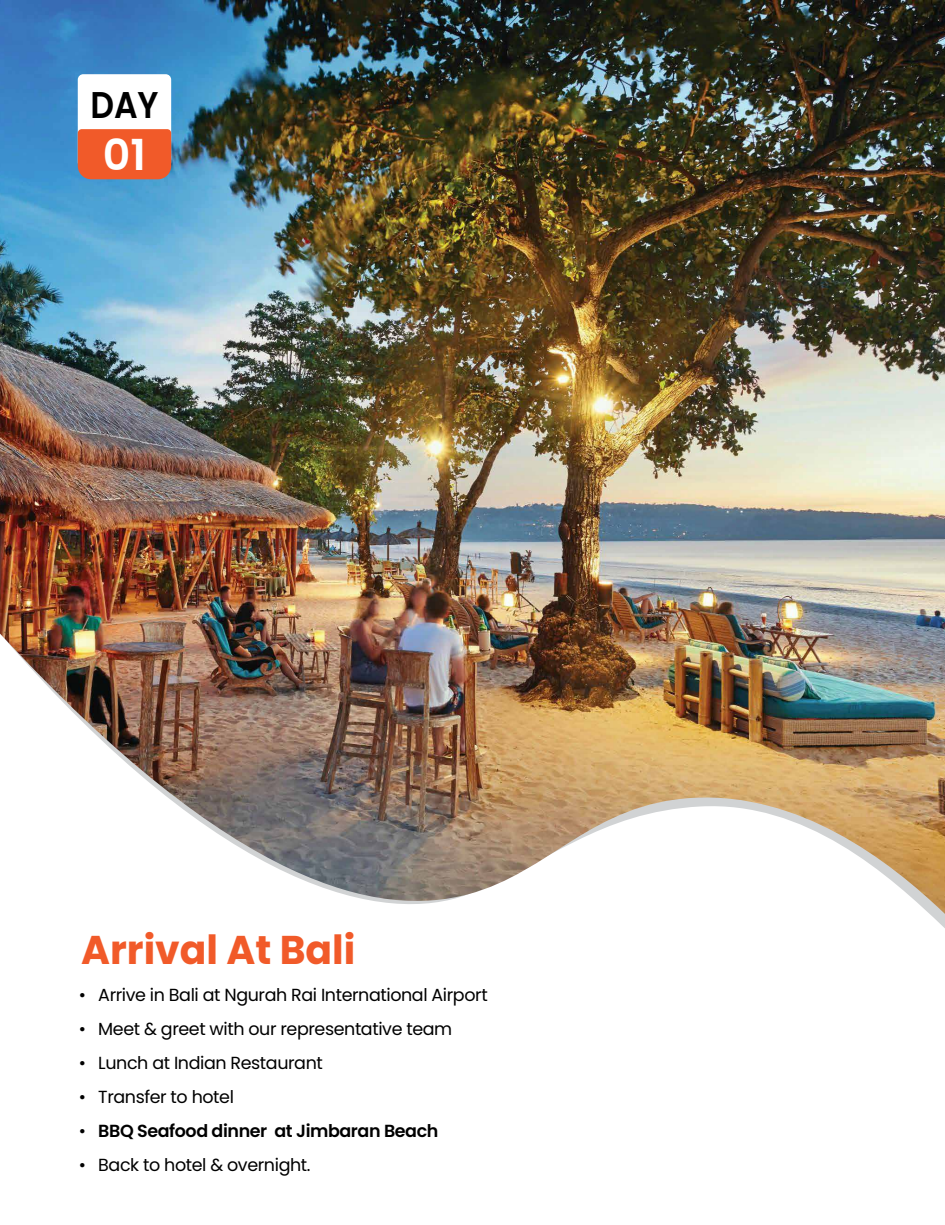
<style>
.page{position:relative;width:945px;height:1225px;background:#fff}
.page>*{position:absolute;margin:0;border:0;box-sizing:border-box;transform-origin:0 0}
.t1{font:600 42.7px "Poppins";color:#fff}
.t2{font:700 40.07px "Poppins";color:#f15a29}
.t3{font:600 37.19px "Poppins";color:#000;scale:.89 1}
.t4{font:17.5px "Poppins";letter-spacing:-.025em;color:#000}
.t5{font:600 17.5px "Poppins";letter-spacing:-.025em;color:#000}
.s1{font-weight:400}
</style>
<div class="page">
<img style="left:0;top:0;width:945px;height:914px">
<div style="left:78px;top:74px;width:93px;height:94px;background:#fff;border-radius:5px"></div>
<div style="left:78px;top:129px;width:93px;height:50px;background:#f15a29"></div>
<h3 class="t3" style="left:90px;top:83px;width:78px">DAY</h3>
<h1 class="t1" style="left:103px;top:130px;width:45px">01</h1>
<h2 class="t2" style="left:81px;top:927px;width:276px">Arrival At Bali</h2>
<p class="t4" style="left:79px;top:985px;width:411px">• Arrive in Bali at Ngurah Rai International Airport</p>
<p class="t4" style="left:79px;top:1019px;width:375px">• Meet &amp; greet with our representative team</p>
<p class="t4" style="left:79px;top:1053px;width:246px">• Lunch at Indian Restaurant</p>
<p class="t4" style="left:79px;top:1087px;width:157px">• Transfer to hotel</p>
<p class="t5" style="left:79px;top:1121px;width:361px"><span class="s1">•</span> BBQ Seafood dinner at Jimbaran Beach</p>
<p class="t4" style="left:79px;top:1155px;width:233px">• Back to hotel &amp; overnight.</p>
</div>
